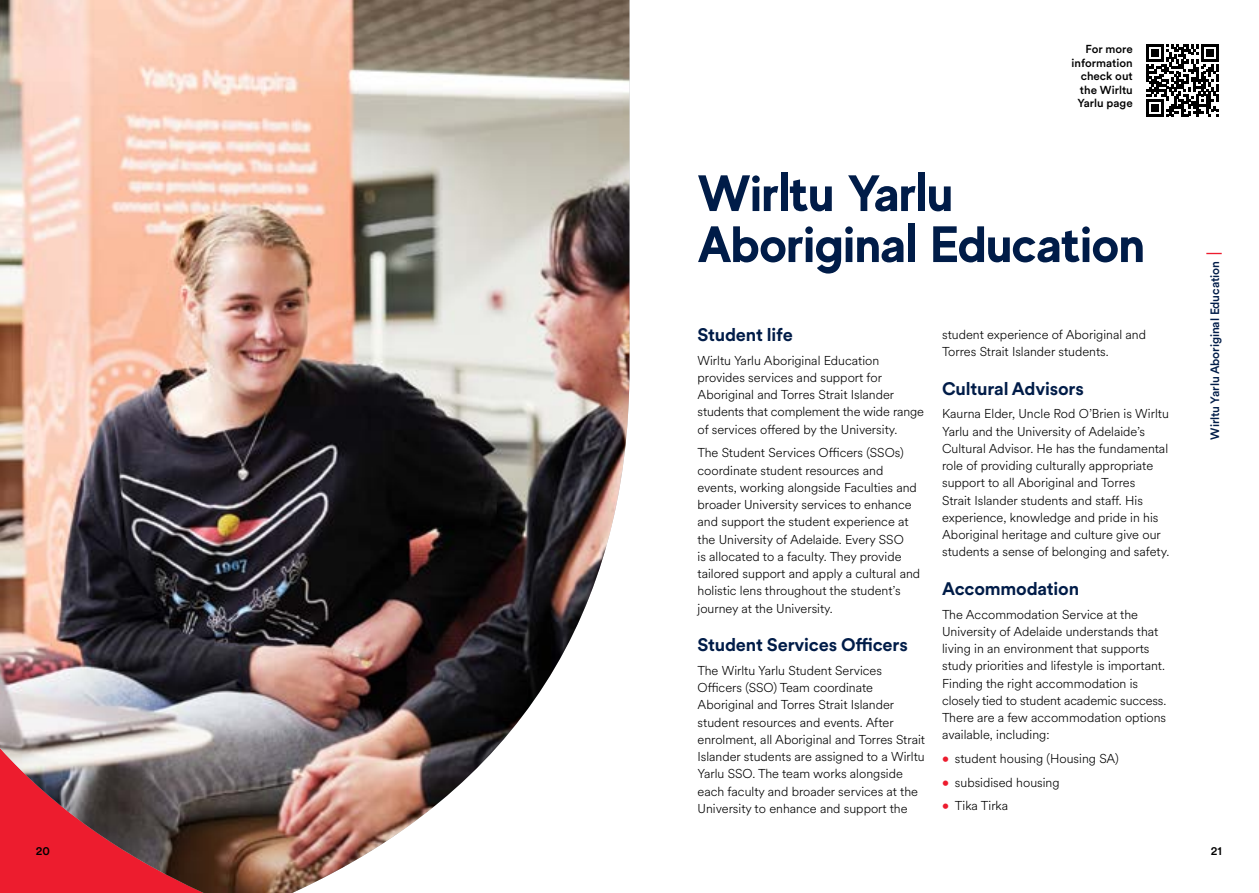
<style>
.page{position:relative;width:1259px;height:893px;background:#fff}
.page>*{position:absolute;margin:0;border:0;box-sizing:border-box;transform-origin:0 0}
.t1{font:700 51px/51px "MADE Evolve Sans";color:#001c48}
.t2{font:700 18px "Circular XX";letter-spacing:-.01em;color:#001c48}
.t3{font:300 12.75px/17.2px "Circular XX";color:#000}
.t4{font:500 12px "Circular XX";letter-spacing:-.01em;color:#001c48}
.t5{font:500 12px "Circular XX";color:#000}
.t6{font:500 11.55px/13.5px "Circular XX";color:#000;text-align:right}
.s1{font-weight:700;color:#ed1c2e}
</style>
<div class="page">
<img style="left:0;top:0;width:629px;height:893px">
<svg style="left:1146px;top:44px;width:72px;height:72px"></svg>
<svg style="left:1206px;top:253px;width:15px;height:1px"></svg>
<p class="t6" style="left:1071px;top:42px;width:63px">For more information check out the Wirltu<br>Yarlu page</p>
<h1 class="t1" style="left:697px;top:166px;width:449px">Wirltu Yarlu<br>Aboriginal Education</h1>
<h2 class="t2" style="left:697px;top:322px;width:97px">Student life</h2>
<p class="t3" style="left:697px;top:351px;width:228px">Wirltu Yarlu Aboriginal Education provides services and support for Aboriginal and Torres Strait Islander students that complement the wide range of services offered by the University.</p>
<p class="t3" style="left:697px;top:444px;width:224px">The Student Services Officers (SSOs) coordinate student resources and events, working alongside Faculties and broader University services to enhance and support the student experience at the University of Adelaide. Every SSO<br>is allocated to a faculty. They provide tailored support and apply a cultural and holistic lens throughout the student’s journey at the University.</p>
<h2 class="t2" style="left:697px;top:632px;width:212px">Student Services Officers</h2>
<p class="t3" style="left:697px;top:661px;width:229px">The Wirltu Yarlu Student Services Officers (SSO) Team coordinate Aboriginal and Torres Strait Islander student resources and events. After enrolment, all Aboriginal and Torres Strait Islander students are assigned to a Wirltu Yarlu SSO. The team works alongside each faculty and broader services at the University to enhance and support the</p>
<p class="t3" style="left:942px;top:325px;width:205px">student experience of Aboriginal and<br>Torres Strait Islander students.</p>
<h2 class="t2" style="left:942px;top:376px;width:143px">Cultural Advisors</h2>
<p class="t3" style="left:942px;top:405px;width:229px">Kaurna Elder, Uncle Rod O’Brien is Wirltu Yarlu and the University of Adelaide’s Cultural Advisor. He has the fundamental role of providing culturally appropriate support to all Aboriginal and Torres<br>Strait Islander students and staff. His experience, knowledge and pride in his Aboriginal heritage and culture give our students a sense of belonging and safety.</p>
<h2 class="t2" style="left:942px;top:576px;width:139px">Accommodation</h2>
<p class="t3" style="left:942px;top:605px;width:226px">The Accommodation Service at the University of Adelaide understands that living in an environment that supports study priorities and lifestyle is important.<br>Finding the right accommodation is closely tied to student academic success.<br>There are a few accommodation options available, including:</p>
<p class="t3" style="left:942px;top:749px;width:178px"><span class="s1">•</span> student housing (Housing SA)</p>
<p class="t3" style="left:942px;top:773px;width:119px"><span class="s1">•</span> subsidised housing</p>
<p class="t3" style="left:942px;top:797px;width:68px"><span class="s1">•</span> Tika Tirka</p>
<p class="t4" style="left:1206px;top:439px;width:180px;rotate:-90deg">Wirltu Yarlu Aboriginal Education</p>
<p class="t5" style="left:36px;top:842px;width:16px">20</p>
<p class="t5" style="left:1211px;top:842px;width:12px">21</p>
</div>
